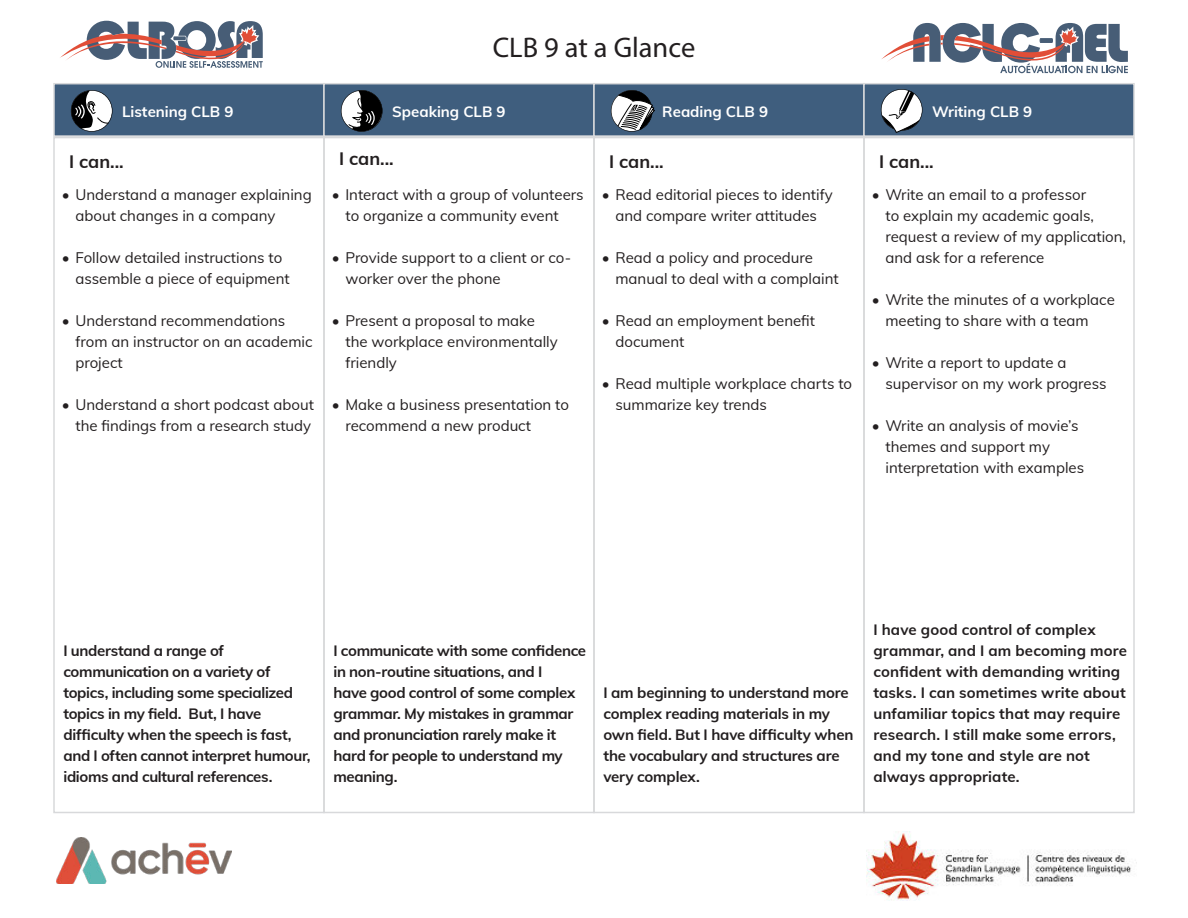
<style>
.page{position:relative;width:1188px;height:918px;background:#fff}
.page>*{position:absolute;margin:0;border:0;box-sizing:border-box;transform-origin:0 0}
.t1{font:28.5px "Myriad Pro";color:#231f20}
.t2{font:700 18px "Mulish";color:#231f20}
.t3{font:15px/21px "Mulish";color:#231f20}
.t4{font:700 15px/21px "Mulish";letter-spacing:-.015em;color:#231f20}
.t5{font:700 15px/21px "Mulish";letter-spacing:.01em;color:#231f20}
.t6{font:700 15px "Mulish";color:#fff}
</style>
<div class="page">
<div style="left:54px;top:84px;width:270px;height:52px;background:#3f5e7e"></div>
<div style="left:53px;top:83px;width:272px;height:54px;border:2px solid #d8d9db"></div>
<div style="left:324px;top:84px;width:270px;height:52px;background:#3f5e7e"></div>
<div style="left:323px;top:83px;width:272px;height:54px;border:2px solid #d8d9db"></div>
<div style="left:594px;top:84px;width:270px;height:52px;background:#3f5e7e"></div>
<div style="left:593px;top:83px;width:272px;height:54px;border:2px solid #d8d9db"></div>
<div style="left:864px;top:84px;width:270px;height:52px;background:#3f5e7e"></div>
<div style="left:863px;top:83px;width:272px;height:54px;border:2px solid #d8d9db"></div>
<div style="left:53px;top:137px;width:272px;height:676px;border:2px solid #d8d9db"></div>
<div style="left:323px;top:137px;width:272px;height:676px;border:2px solid #d8d9db"></div>
<div style="left:593px;top:137px;width:272px;height:676px;border:2px solid #d8d9db"></div>
<div style="left:863px;top:137px;width:272px;height:676px;border:2px solid #d8d9db"></div>
<svg style="left:71px;top:90px;width:42px;height:42px"></svg>
<svg style="left:341px;top:90px;width:42px;height:42px"></svg>
<svg style="left:611px;top:90px;width:44px;height:42px"></svg>
<svg style="left:881px;top:89px;width:42px;height:46px"></svg>
<img style="left:56px;top:838px;width:175px;height:46px">
<svg style="left:60px;top:21px;width:203px;height:47px"></svg>
<svg style="left:881px;top:23px;width:247px;height:50px"></svg>
<img style="left:867px;top:832px;width:270px;height:69px">
<h1 class="t1" style="left:493px;top:30px;width:204px">CLB 9 at a Glance</h1>
<p class="t6" style="left:122px;top:106px;width:113px">Listening CLB 9</p>
<p class="t6" style="left:392px;top:106px;width:115px">Speaking CLB 9</p>
<p class="t6" style="left:662px;top:106px;width:107px">Reading CLB 9</p>
<p class="t6" style="left:932px;top:106px;width:101px">Writing CLB 9</p>
<p class="t2" style="left:69px;top:155px;width:56px">I can...</p>
<p class="t2" style="left:339px;top:152px;width:56px">I can...</p>
<p class="t2" style="left:609px;top:155px;width:56px">I can...</p>
<p class="t2" style="left:879px;top:155px;width:56px">I can...</p>
<p class="t3" style="left:75px;top:185px;width:238px;text-indent:-14px">• Understand a manager explaining about changes in a company</p>
<p class="t3" style="left:75px;top:248px;width:216px;text-indent:-14px">• Follow detailed instructions to assemble a piece of equipment</p>
<p class="t3" style="left:75px;top:311px;width:239px;text-indent:-14px">• Understand recommendations from an instructor on an academic project</p>
<p class="t3" style="left:62px;top:395px;width:253px;text-align:right">• Understand a short podcast about the findings from a research study</p>
<p class="t3" style="left:345px;top:185px;width:240px;text-indent:-14px">• Interact with a group of volunteers to organize a community event</p>
<p class="t3" style="left:345px;top:248px;width:227px;text-indent:-14px">• Provide support to a client or co&shy;worker over the phone</p>
<p class="t3" style="left:345px;top:311px;width:214px;text-indent:-14px">• Present a proposal to make the workplace environmentally friendly</p>
<p class="t3" style="left:345px;top:395px;width:225px;text-indent:-14px">• Make a business presentation to recommend a new product</p>
<p class="t3" style="left:602px;top:185px;width:232px;text-align:center">• Read editorial pieces to identify and compare writer attitudes</p>
<p class="t3" style="left:615px;top:248px;width:225px;text-indent:-14px">• Read a policy and procedure manual to deal with a complaint</p>
<p class="t3" style="left:615px;top:311px;width:201px;text-indent:-14px">• Read an employment benefit document</p>
<p class="t3" style="left:615px;top:374px;width:238px;text-indent:-14px">• Read multiple workplace charts to summarize key trends</p>
<p class="t3" style="left:885px;top:185px;width:242px;text-indent:-14px">• Write an email to a professor<br>to explain my academic goals, request a review of my application, and ask for a reference</p>
<p class="t3" style="left:885px;top:290px;width:231px;text-indent:-14px">• Write the minutes of a workplace meeting to share with a team</p>
<p class="t3" style="left:885px;top:353px;width:223px;text-indent:-14px">• Write a report to update a supervisor on my work progress</p>
<p class="t3" style="left:885px;top:416px;width:200px;text-indent:-14px">• Write an analysis of movie’s themes and support my interpretation with examples</p>
<p class="t4" style="left:63px;top:642px;width:249px">I understand a range of communication on a variety of topics, including some specialized topics in my field. But, I have difficulty when the speech is fast, and I often cannot interpret humour, idioms and cultural references.</p>
<p class="t4" style="left:333px;top:640px;width:254px">I communicate with some confidence in non-routine situations, and I<br>have good control of some complex grammar. My mistakes in grammar and pronunciation rarely make it hard for people to understand my meaning.</p>
<p class="t4" style="left:603px;top:684px;width:252px">I am beginning to understand more complex reading materials in my own field. But I have difficulty when the vocabulary and structures are very complex.</p>
<p class="t5" style="left:873px;top:619px;width:255px">I have good control of complex grammar, and I am becoming more confident with demanding writing tasks. I can sometimes write about unfamiliar topics that may require research. I still make some errors, and my tone and style are not always appropriate.</p>
</div>
